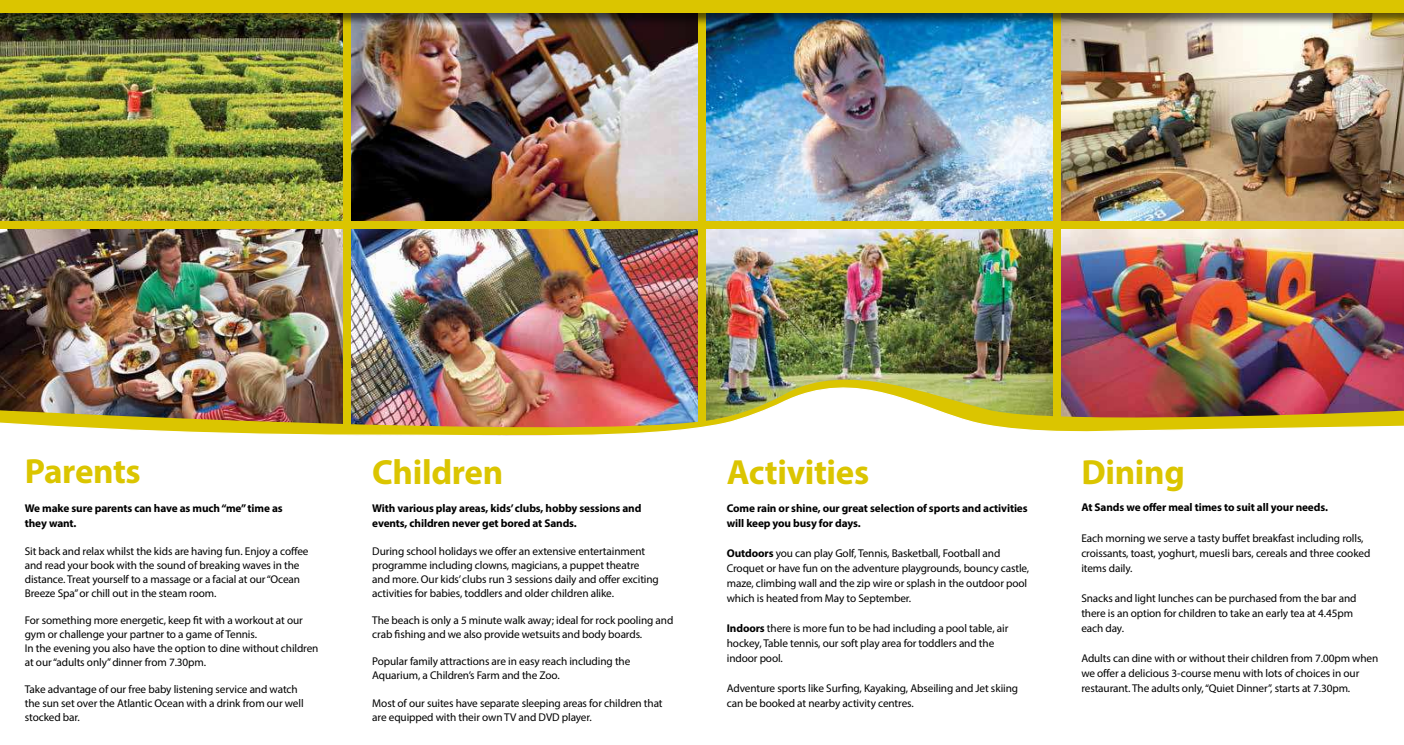
<style>
.page{position:relative;width:1404px;height:745px;background:#fff}
.page>*{position:absolute;margin:0;border:0;box-sizing:border-box;transform-origin:0 0}
.t1{font:700 35px "Myriad Pro";letter-spacing:-.01em;color:#dbc500}
.t2{font:11.25px/13.8px "Myriad Pro";letter-spacing:-.01em;color:#000}
.t3{font:700 11.25px/15px "Myriad Pro";letter-spacing:-.01em;color:#000}
.s1{font-weight:700}
</style>
<div class="page">
<img style="left:705px;top:229px;width:347px;height:131px">
<img style="left:0;top:26px;width:344px;height:195px">
<img style="left:1059px;top:26px;width:344px;height:195px">
<img style="left:351px;top:229px;width:347px;height:131px">
<img style="left:705px;top:26px;width:347px;height:195px">
<img style="left:0;top:229px;width:344px;height:131px">
<img style="left:1059px;top:229px;width:344px;height:131px">
<img style="left:351px;top:26px;width:347px;height:195px">
<div style="left:0;top:221px;width:1403px;height:8px;background:#dbc500"></div>
<div style="left:344px;top:12px;width:7px;height:421px;background:#dbc500"></div>
<div style="left:698px;top:12px;width:7px;height:421px;background:#dbc500"></div>
<div style="left:1052px;top:12px;width:7px;height:421px;background:#dbc500"></div>
<img style="left:0;top:360px;width:1403px;height:4px">
<img style="left:0;top:364px;width:1403px;height:72px">
<div style="left:0;top:0;width:1403px;height:26px;background:#000;opacity:.6"></div>
<div style="left:0;top:0;width:1403px;height:12px;background:#dbc500"></div>
<h1 class="t1" style="left:25px;top:458px;width:117px">Parents</h1>
<h1 class="t1" style="left:372px;top:458px;width:132px">Children</h1>
<h1 class="t1" style="left:726px;top:458px;width:144px">Activities</h1>
<h1 class="t1" style="left:1081px;top:458px;width:105px">Dining</h1>
<p class="t3" style="left:25px;top:501px;width:259px">We make sure parents can have as much “me” time as they want.</p>
<p class="t2" style="left:25px;top:545px;width:285px">Sit back and relax whilst the kids are having fun. Enjoy a coffee and read your book with the sound of breaking waves in the distance. Treat yourself to a massage or a facial at our “Ocean Breeze Spa” or chill out in the steam room.</p>
<p class="t2" style="left:25px;top:614px;width:295px">For something more energetic, keep fit with a workout at our gym or challenge your partner to a game of Tennis.<br>In the evening you also have the option to dine without children at our “adults only” dinner from 7.30pm.</p>
<p class="t2" style="left:25px;top:683px;width:280px">Take advantage of our free baby listening service and watch the sun set over the Atlantic Ocean with a drink from our well stocked bar.</p>
<p class="t3" style="left:1081px;top:501px;width:248px">At Sands we offer meal times to suit all your needs.</p>
<p class="t2" style="left:1081px;top:531px;width:290px;line-height:15px">Each morning we serve a tasty buffet breakfast including rolls, croissants, toast, yoghurt, muesli bars, cereals and three cooked items daily.</p>
<p class="t2" style="left:1081px;top:591px;width:276px;line-height:15px">Snacks and light lunches can be purchased from the bar and there is an option for children to take an early tea at 4.45pm each day.</p>
<p class="t2" style="left:1081px;top:651px;width:298px;line-height:15px">Adults can dine with or without their children from 7.00pm when we offer a delicious 3-course menu with lots of choices in our restaurant. The adults only, “Quiet Dinner”, starts at 7.30pm.</p>
<p class="t3" style="left:726px;top:501px;width:302px">Come rain or shine, our great selection of sports and activities will keep you busy for days.</p>
<p class="t2" style="left:726px;top:546px;width:304px;line-height:15px"><span class="s1">Outdoors</span> you can play Golf, Tennis, Basketball, Football and Croquet or have fun on the adventure playgrounds, bouncy castle, maze, climbing wall and the zip wire or splash in the outdoor pool which is heated from May to September.</p>
<p class="t2" style="left:726px;top:621px;width:283px;line-height:15px"><span class="s1">Indoors</span> there is more fun to be had including a pool table, air hockey, Table tennis, our soft play area for toddlers and the indoor pool.</p>
<p class="t2" style="left:726px;top:681px;width:293px;line-height:15px">Adventure sports like Surfing, Kayaking, Abseiling and Jet skiing can be booked at nearby activity centres.</p>
<p class="t3" style="left:372px;top:501px;width:271px">With various play areas, kids’ clubs, hobby sessions and events, children never get bored at Sands.</p>
<p class="t2" style="left:372px;top:545px;width:288px">During school holidays we offer an extensive entertainment programme including clowns, magicians, a puppet theatre and more. Our kids’ clubs run 3 sessions daily and offer exciting activities for babies, toddlers and older children alike.</p>
<p class="t2" style="left:372px;top:614px;width:302px">The beach is only a 5 minute walk away; ideal for rock pooling and crab fishing and we also provide wetsuits and body boards.</p>
<p class="t2" style="left:372px;top:655px;width:259px">Popular family attractions are in easy reach including the<br>Aquarium, a Children’s Farm and the Zoo.</p>
<p class="t2" style="left:372px;top:696px;width:292px">Most of our suites have separate sleeping areas for children that are equipped with their own TV and DVD player.</p>
</div>
